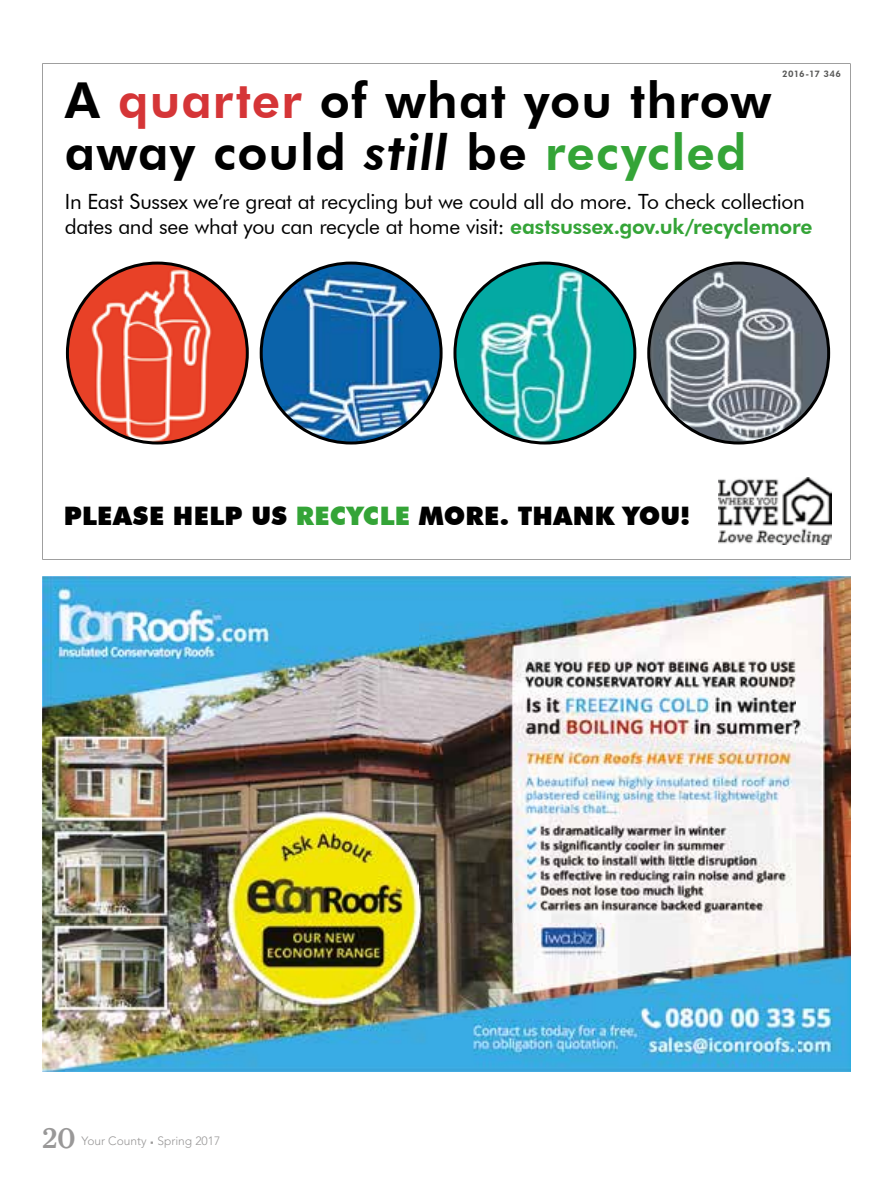
<style>
.page{position:relative;width:893px;height:1191px;background:#fff}
.page>*{position:absolute;margin:0;border:0;box-sizing:border-box;transform-origin:0 0}
.t1{font:800 49.5px/52.5px "Futura BT";letter-spacing:.025em;color:#000}
.t2{font:500 30px "Caponi Text";color:#999898}
.t3{font:900 25.5px "Futura BT";letter-spacing:.01em;color:#000}
.t4{font:21px/25.2px "Futura BT";letter-spacing:-.015em;color:#000}
.t5{font:300 12px "Avenir LT Std";color:#999898}
.t6{font:800 9px "Futura BT";letter-spacing:.035em;color:#575756}
.s1{color:#d53537}
.s2{font-style:italic}
.s3{color:#34a437}
.s4{font-weight:800;color:#34a437}
</style>
<div class="page">
<img style="left:43px;top:576px;width:807px;height:495px">
<svg style="left:42px;top:64px;width:809px;height:495px"></svg>
<h1 class="t1" style="left:65px;top:73px;width:708px">A <span class="s1">quarter</span> of what you throw away could <span class="s2">still</span> be <span class="s3">recycled</span></h1>
<p class="t6" style="left:782px;top:68px;width:61px">2016-17 346</p>
<p class="t4" style="left:65px;top:189px;width:749px">In East Sussex we’re great at recycling but we could all do more. To check collection dates and see what you can recycle at home visit: <span class="s4">eastsussex.gov.uk/recyclemore</span></p>
<p class="t3" style="left:64px;top:500px;width:628px">PLEASE HELP US <span class="s3">RECYCLE</span> MORE. THANK YOU!</p>
<h2 class="t2" style="left:43px;top:1114px;width:34px">20</h2>
<p class="t5" style="left:82px;top:1134px;width:140px">Your County Spring 2017</p>
</div>
